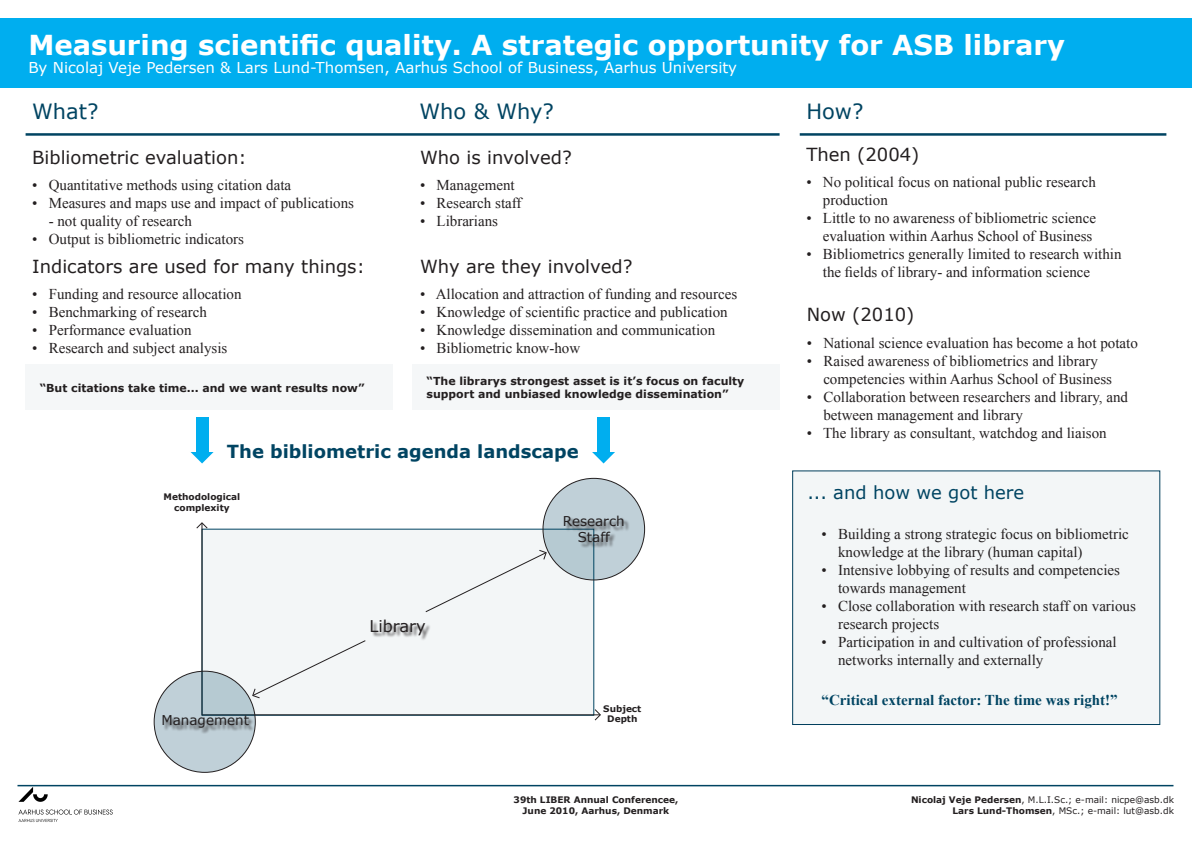
<style>
.page{position:relative;width:1192px;height:842px;background:#fff}
.page>*{position:absolute;margin:0;border:0;box-sizing:border-box;transform-origin:0 0}
.t1{font:700 27.5px "Verdana";color:#fff}
.t2{font:21px "Verdana";color:#004462}
.t3{font:18px "Verdana";color:#231f20}
.t4{font:700 18px "Verdana";color:#004462}
.t5{font:18px "Verdana";color:#004462}
.t6{font:16.2px "Verdana";color:#231f20}
.t7{font:15px/18px "Times New Roman";color:#231f20}
.t8{font:15px "Verdana";color:#fff}
.t9{font:700 15px "Times New Roman";color:#004462}
.t10{font:13.5px/16.2px "Verdana";color:#231f20;text-align:center}
.t11{font:700 11px/13.2px "Verdana";color:#231f20}
.t12{font:9px "Verdana";color:#231f20}
.t13{font:700 9px/10.8px "Verdana";color:#231f20;text-align:center}
.s1{font-weight:700}
</style>
<div class="page">
<div style="left:793px;top:471px;width:367px;height:253px;background:#f3f6f7"></div>
<div style="left:792px;top:470px;width:368px;height:255px;border:1px solid #003e5c"></div>
<div style="left:0;top:18px;width:1192px;height:70px;background:#00aeef"></div>
<img style="left:18px;top:787px;width:95px;height:36px">
<hr style="left:26px;top:133px;width:754px;height:3px;background:#004462">
<hr style="left:18px;top:785px;width:1155px;height:1px;background:#004462">
<div style="left:202px;top:529px;width:392px;height:186px;background:#f3f6f7"></div>
<hr style="left:202px;top:714px;width:199px;height:1px;background:#231f20">
<hr style="left:202px;top:523px;width:1px;height:192px;background:#231f20">
<svg style="left:196px;top:522px;width:13px;height:7px"></svg>
<hr style="left:401px;top:714px;width:199px;height:1px;background:#231f20">
<svg style="left:594px;top:708px;width:7px;height:13px"></svg>
<svg style="left:543px;top:478px;width:102px;height:102px;background:#b6c7ce"></svg>
<svg style="left:154px;top:671px;width:101px;height:101px;background:#b5c6ce"></svg>
<div style="left:372px;top:620px;width:59px;height:21px;background:#231f20;opacity:.75"></div>
<svg style="left:372px;top:620px;width:54px;height:12px"></svg>
<svg style="left:425px;top:549px;width:122px;height:64px"></svg>
<svg style="left:252px;top:640px;width:114px;height:59px"></svg>
<div style="left:565px;top:517px;width:65px;height:32px;background:#231f20;opacity:.75"></div>
<div style="left:164px;top:716px;width:91px;height:18px;background:#231f20;opacity:.75"></div>
<hr style="left:800px;top:133px;width:366px;height:3px;background:#004462">
<div style="left:26px;top:365px;width:367px;height:45px;background:#f5f7f8"></div>
<div style="left:412px;top:365px;width:368px;height:45px;background:#f5f7f8"></div>
<svg style="left:592px;top:452px;width:23px;height:11px"></svg>
<div style="left:597px;top:417px;width:13px;height:35px;background:#00aeef"></div>
<svg style="left:190px;top:452px;width:24px;height:11px"></svg>
<div style="left:196px;top:417px;width:13px;height:35px;background:#00aeef"></div>
<p class="t1" style="left:28px;top:28px;width:1038px">Measuring scientific quality. A strategic opportunity for ASB library</p>
<p class="t8" style="left:28px;top:58px;width:710px">By Nicolaj Veje Pedersen &amp; Lars Lund-Thomsen, Aarhus School of Business, Aarhus University</p>
<p class="t2" style="left:32px;top:98px;width:68px">What?</p>
<p class="t2" style="left:419px;top:98px;width:136px">Who &amp; Why?</p>
<p class="t2" style="left:806px;top:98px;width:59px">How?</p>
<p class="t3" style="left:32px;top:146px;width:216px">Bibliometric evaluation:</p>
<p class="t7" style="left:32px;top:176px;width:260px">• Quantitative methods using citation data</p>
<p class="t7" style="left:32px;top:194px;width:323px">• Measures and maps use and impact of publications</p>
<p class="t7" style="left:49px;top:212px;width:145px">- not quality of research</p>
<p class="t7" style="left:32px;top:230px;width:213px">• Output is bibliometric indicators</p>
<p class="t3" style="left:32px;top:255px;width:334px">Indicators are used for many things:</p>
<p class="t7" style="left:32px;top:285px;width:211px">• Funding and resource allocation</p>
<p class="t7" style="left:32px;top:303px;width:176px">• Benchmarking of research</p>
<p class="t7" style="left:32px;top:321px;width:161px">• Performance evaluation</p>
<p class="t7" style="left:32px;top:339px;width:197px">• Research and subject analysis</p>
<p class="t3" style="left:420px;top:146px;width:153px">Who is involved?</p>
<p class="t7" style="left:420px;top:176px;width:96px">• Management</p>
<p class="t7" style="left:420px;top:194px;width:103px">• Research staff</p>
<p class="t7" style="left:420px;top:212px;width:80px">• Librarians</p>
<p class="t3" style="left:420px;top:255px;width:214px">Why are they involved?</p>
<p class="t7" style="left:420px;top:285px;width:319px">• Allocation and attraction of funding and resources</p>
<p class="t7" style="left:420px;top:303px;width:309px">• Knowledge of scientific practice and publication</p>
<p class="t7" style="left:420px;top:321px;width:297px">• Knowledge dissemination and communication</p>
<p class="t7" style="left:420px;top:339px;width:162px">• Bibliometric know-how</p>
<p class="t11" style="left:40px;top:381px;width:326px">“But citations take time... and we want results now”</p>
<p class="t11" style="left:427px;top:374px;width:319px">“The librarys strongest asset is it’s focus on faculty support and unbiased knowledge dissemination”</p>
<p class="t4" style="left:227px;top:440px;width:353px">The bibliometric agenda landscape</p>
<p class="t13" style="left:164px;top:491px;width:78px">Methodological complexity</p>
<p class="t10" style="left:161px;top:712px;width:89px">Management</p>
<p class="t6" style="left:369px;top:615px;width:58px">Library</p>
<p class="t10" style="left:563px;top:513px;width:63px">Research<br>Staff</p>
<p class="t13" style="left:603px;top:702px;width:40px">Subject</p>
<p class="t13" style="left:607px;top:713px;width:32px">Depth</p>
<p class="t13" style="left:514px;top:794px;width:166px">39th LIBER Annual Conferencee,</p>
<p class="t13" style="left:523px;top:805px;width:148px">June 2010, Aarhus, Denmark</p>
<p class="t3" style="left:806px;top:143px;width:115px">Then (2004)</p>
<p class="t7" style="left:823px;top:173px;width:275px;text-indent:-16px">• No political focus on national public research production</p>
<p class="t7" style="left:806px;top:209px;width:291px;text-align:right">• Little to no awareness of bibliometric science evaluation within Aarhus School of Business</p>
<p class="t7" style="left:823px;top:245px;width:300px;text-indent:-16px">• Bibliometrics generally limited to research within the fields of library- and information science</p>
<p class="t3" style="left:807px;top:303px;width:109px">Now (2010)</p>
<p class="t7" style="left:807px;top:333px;width:333px">• National science evaluation has become a hot potato</p>
<p class="t7" style="left:823px;top:351px;width:290px;text-indent:-16px">• Raised awareness of bibliometrics and library competencies within Aarhus School of Business</p>
<p class="t7" style="left:823px;top:387px;width:306px;text-indent:-16px">• Collaboration between researchers and library, and between management and library</p>
<p class="t7" style="left:807px;top:423px;width:301px">• The library as consultant, watchdog and liaison</p>
<p class="t5" style="left:807px;top:481px;width:219px">... and how we got here</p>
<p class="t7" style="left:838px;top:525px;width:292px;text-indent:-16px">• Building a strong strategic focus on bibliometric knowledge at the library (human capital)</p>
<p class="t7" style="left:838px;top:561px;width:284px;text-indent:-16px">• Intensive lobbying of results and competencies towards management</p>
<p class="t7" style="left:838px;top:597px;width:299px;text-indent:-16px">• Close collaboration with research staff on various research projects</p>
<p class="t7" style="left:838px;top:633px;width:280px;text-indent:-16px">• Participation in and cultivation of professional networks internally and externally</p>
<p class="t9" style="left:821px;top:689px;width:298px">“Critical external factor: The time was right!”</p>
<p class="t12" style="left:911px;top:794px;width:264px"><span class="s1">Nicolaj Veje Pedersen</span>, M.L.I.Sc.; e-mail: nicpe@asb.dk</p>
<p class="t12" style="left:952px;top:805px;width:223px"><span class="s1">Lars Lund-Thomsen</span>, MSc.; e-mail: lut@asb.dk</p>
</div>
